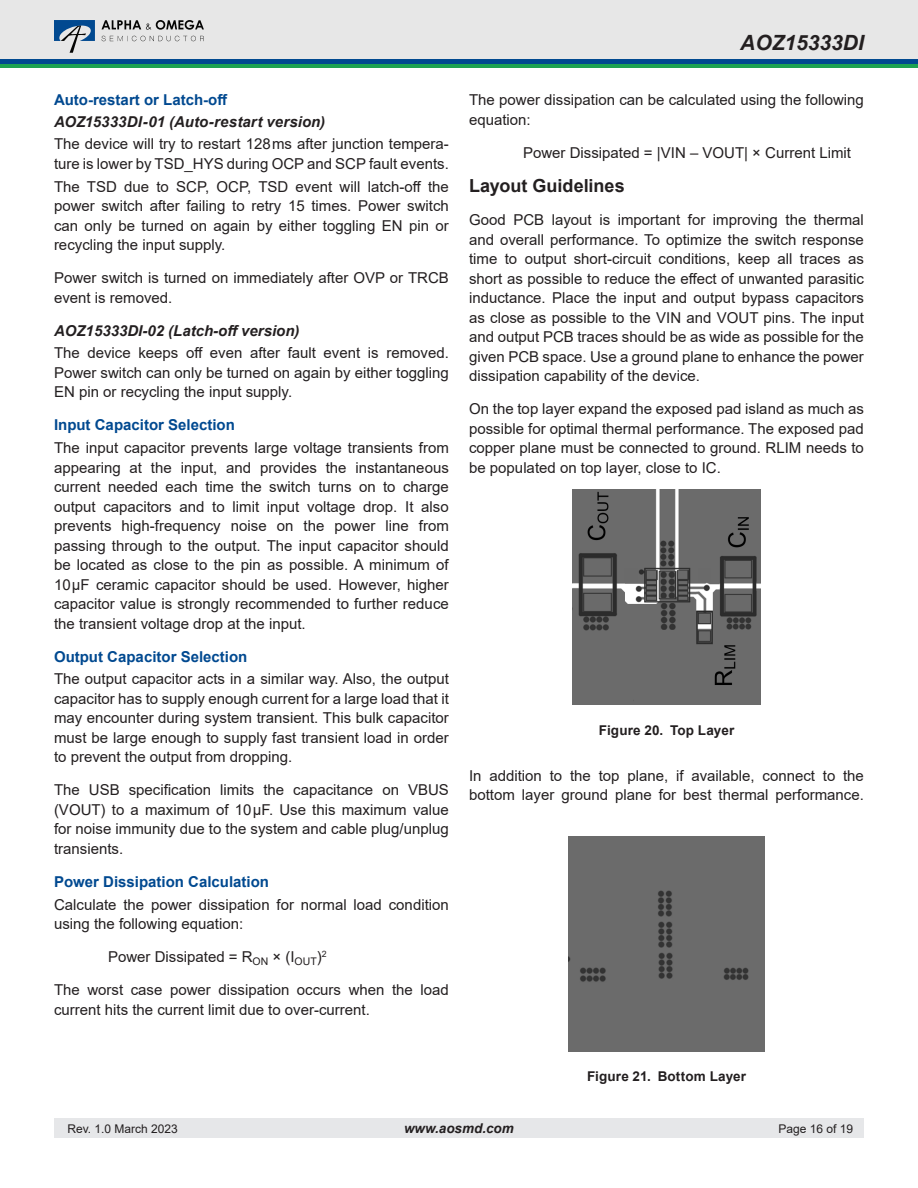
<style>
.page{position:relative;width:918px;height:1188px;background:#fff}
.page>*{position:absolute;margin:0;border:0;box-sizing:border-box;transform-origin:0 0}
.t1{font:italic 700 21px "Arial";color:#231f20}
.Body_text{font:700 18px "Arial";color:#231f20}
.Body_text-2{font:15px/19.5px "Arial";color:#231f20;text-align:justify}
.Subheadting{font:15px/19.5px "Arial";color:#231f20}
.Subheadting-2{font:700 15px "Arial";color:#014990}
.Subheadting-3{font:italic 700 15px "Arial";color:#231f20}
.t2{font:700 13.5px "Arial";letter-spacing:.01em;color:#231f20}
.t3{font:italic 700 13.5px "Arial";color:#231f20}
.t4{font:12px "Arial";color:#231f20}
</style>
<div class="page">
<div style="left:54px;top:1119px;width:810px;height:19px;background:#e6e7e9"></div>
<div style="left:0;top:0;width:918px;height:61px;background:#e7e7e7"></div>
<svg style="left:102px;top:20px;width:102px;height:10px"></svg>
<svg style="left:54px;top:20px;width:41px;height:33px"></svg>
<svg style="left:102px;top:36px;width:102px;height:5px"></svg>
<div style="left:0;top:59px;width:918px;height:5px;background:#014990"></div>
<hr style="left:0;top:64px;width:918px;height:4px;background:#1da252">
<img style="left:572px;top:489px;width:189px;height:215px">
<div style="left:568px;top:836px;width:197px;height:215px;background:#6b6b6b"></div>
<p class="Subheadting-2" style="left:54px;top:90px;width:175px">Auto-restart or Latch-off</p>
<p class="Subheadting-3" style="left:54px;top:111px;width:273px">AOZ15333DI-01 (Auto-restart version)</p>
<p class="Subheadting" style="left:54px;top:134px;width:396px">The device will try to restart 128 ms after junction tempera&shy;ture is lower by TSD_HYS during OCP and SCP fault events.</p>
<p class="Body_text-2" style="left:54px;top:177px;width:396px">The TSD due to SCP, OCP, TSD event will latch-off the power switch after failing to retry 15 times. Power switch can only be turned on again by either toggling EN pin or recycling the input supply.</p>
<p class="Body_text-2" style="left:54px;top:268px;width:396px">Power switch is turned on immediately after OVP or TRCB event is removed.</p>
<p class="Subheadting-3" style="left:54px;top:320px;width:247px">AOZ15333DI-02 (Latch-off version)</p>
<p class="Body_text-2" style="left:54px;top:343px;width:396px">The device keeps off even after fault event is removed.<br>Power switch can only be turned on again by either toggling EN pin or recycling the input supply.</p>
<p class="Subheadting-2" style="left:54px;top:415px;width:182px">Input Capacitor Selection</p>
<p class="Body_text-2" style="left:54px;top:438px;width:396px">The input capacitor prevents large voltage transients from appearing at the input, and provides the instantaneous current needed each time the switch turns on to charge output capacitors and to limit input voltage drop. It also prevents high-frequency noise on the power line from passing through to the output. The input capacitor should be located as close to the pin as possible. A minimum of 10 μF ceramic capacitor should be used. However, higher capacitor value is strongly recommended to further reduce the transient voltage drop at the input.</p>
<p class="Subheadting-2" style="left:54px;top:646px;width:195px">Output Capacitor Selection</p>
<p class="Body_text-2" style="left:54px;top:669px;width:396px">The output capacitor acts in a similar way. Also, the output capacitor has to supply enough current for a large load that it may encounter during system transient. This bulk capacitor must be large enough to supply fast transient load in order to prevent the output from dropping.</p>
<p class="Body_text-2" style="left:54px;top:780px;width:396px">The USB specification limits the capacitance on VBUS (VOUT) to a maximum of 10 μF. Use this maximum value for noise immunity due to the system and cable plug/unplug transients.</p>
<p class="Subheadting-2" style="left:54px;top:871px;width:217px">Power Dissipation Calculation</p>
<p class="Body_text-2" style="left:54px;top:894px;width:396px">Calculate the power dissipation for normal load condition using the following equation:</p>
<p class="Body_text-2" style="left:108px;top:947px;width:220px">Power Dissipated = R<sub>ON</sub> × (I<sub>OUT</sub>)<sup>2</sup></p>
<p class="Body_text-2" style="left:54px;top:980px;width:396px">The worst case power dissipation occurs when the load current hits the current limit due to over-current.</p>
<h1 class="t1" style="left:740px;top:28px;width:125px">AOZ15333DI</h1>
<p class="Body_text-2" style="left:469px;top:90px;width:396px">The power dissipation can be calculated using the following equation:</p>
<p class="Body_text-2" style="left:523px;top:143px;width:329px">Power Dissipated = |VIN – VOUT| × Current Limit</p>
<p class="Body_text" style="left:469px;top:173px;width:157px">Layout Guidelines</p>
<p class="Body_text-2" style="left:469px;top:210px;width:396px">Good PCB layout is important for improving the thermal and overall performance. To optimize the switch response time to output short-circuit conditions, keep all traces as short as possible to reduce the effect of unwanted parasitic inductance. Place the input and output bypass capacitors as close as possible to the VIN and VOUT pins. The input and output PCB traces should be as wide as possible for the given PCB space. Use a ground plane to enhance the power dissipation capability of the device.</p>
<p class="Body_text-2" style="left:469px;top:399px;width:396px">On the top layer expand the exposed pad island as much as possible for optimal thermal performance. The exposed pad copper plane must be connected to ground. RLIM needs to be populated on top layer, close to IC.</p>
<p class="t2" style="left:599px;top:721px;width:137px">Figure 20. Top Layer</p>
<p class="Body_text-2" style="left:469px;top:766px;width:396px">In addition to the top plane, if available, connect to the bottom layer ground plane for best thermal performance.</p>
<p class="t2" style="left:587px;top:1067px;width:161px">Figure 21. Bottom Layer</p>
<p class="t4" style="left:68px;top:1121px;width:112px">Rev. 1.0 March 2023</p>
<p class="t3" style="left:404px;top:1120px;width:111px">www.aosmd.com</p>
<p class="t4" style="left:778px;top:1121px;width:76px">Page 16 of 19</p>
</div>
